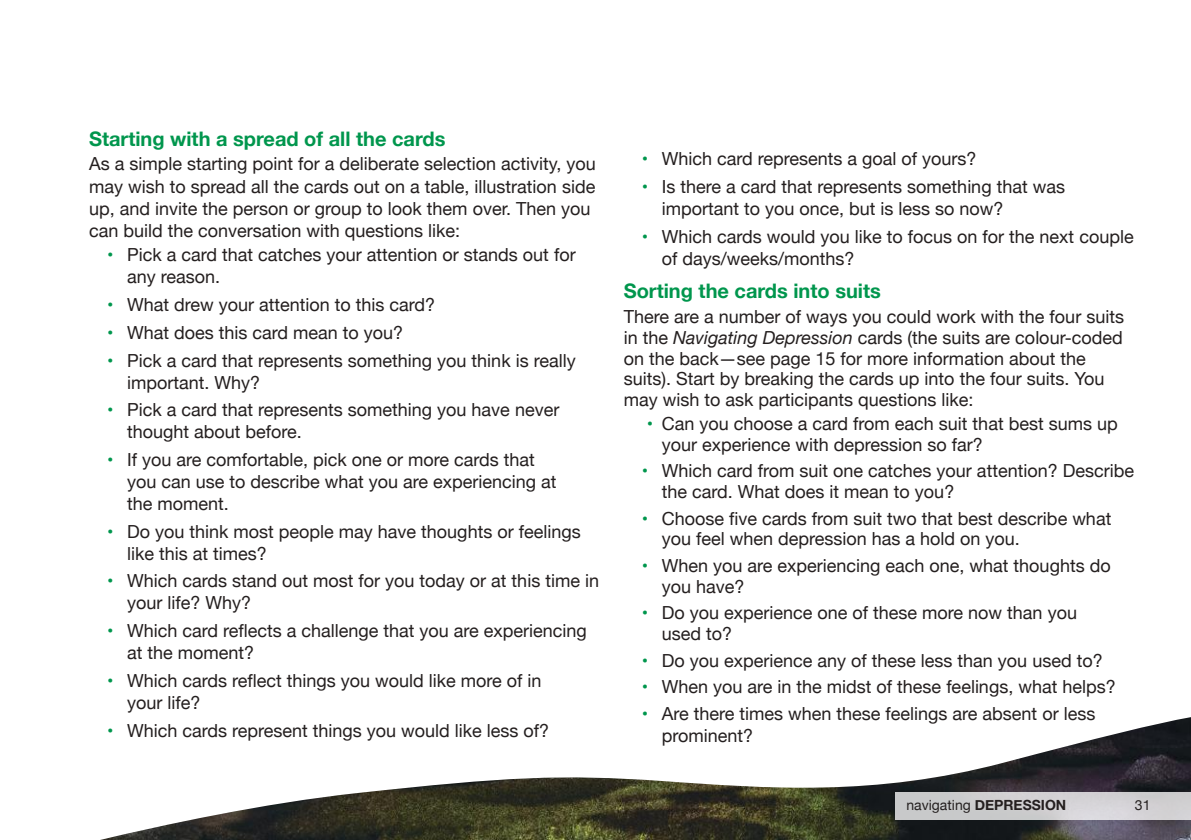
<style>
.page{position:relative;width:1191px;height:840px;background:#fff}
.page>*{position:absolute;margin:0;border:0;box-sizing:border-box;transform-origin:0 0}
.t1{font:700 20px "Helvetica Neue";color:#00964d}
.t2{font:18px/22px "Helvetica Neue";color:#241f1f}
.t3{font:14px "Helvetica Neue";color:#241f1f}
.s1{color:#00964d}
.s2{font-style:italic}
.s3{font-weight:700}
</style>
<div class="page">
<img style="left:104px;top:717px;width:1087px;height:122px">
<div style="left:895px;top:791px;width:296px;height:28px;background:#d0ced0"></div>
<p class="t1" style="left:89px;top:123px;width:358px">Starting with a spread of all the cards</p>
<p class="t2" style="left:89px;top:154px;width:508px">As a simple starting point for a deliberate selection activity, you may wish to spread all the cards out on a table, illustration side up, and invite the person or group to look them over. Then you can build the conversation with questions like:</p>
<p class="t2" style="left:127px;top:245px;width:450px;text-indent:-20px"><span class="s1">•</span> Pick a card that catches your attention or stands out for any reason.</p>
<p class="t2" style="left:107px;top:294px;width:330px"><span class="s1">•</span> What drew your attention to this card?</p>
<p class="t2" style="left:107px;top:322px;width:298px"><span class="s1">•</span> What does this card mean to you?</p>
<p class="t2" style="left:127px;top:350px;width:450px;text-indent:-20px"><span class="s1">•</span> Pick a card that represents something you think is really important. Why?</p>
<p class="t2" style="left:127px;top:399px;width:434px;text-indent:-20px"><span class="s1">•</span> Pick a card that represents something you have never thought about before.</p>
<p class="t2" style="left:127px;top:449px;width:431px;text-indent:-20px"><span class="s1">•</span> If you are comfortable, pick one or more cards that you can use to describe what you are experiencing at the moment.</p>
<p class="t2" style="left:127px;top:521px;width:455px;text-indent:-20px"><span class="s1">•</span> Do you think most people may have thoughts or feelings like this at times?</p>
<p class="t2" style="left:127px;top:570px;width:473px;text-indent:-20px"><span class="s1">•</span> Which cards stand out most for you today or at this time in your life? Why?</p>
<p class="t2" style="left:127px;top:620px;width:461px;text-indent:-20px"><span class="s1">•</span> Which card reflects a challenge that you are experiencing at the moment?</p>
<p class="t2" style="left:127px;top:670px;width:416px;text-indent:-20px"><span class="s1">•</span> Which cards reflect things you would like more of in your life?</p>
<p class="t2" style="left:107px;top:719px;width:444px"><span class="s1">•</span> Which cards represent things you would like less of?</p>
<p class="t2" style="left:642px;top:149px;width:336px"><span class="s1">•</span> Which card represents a goal of yours?</p>
<p class="t2" style="left:662px;top:176px;width:405px;text-indent:-20px"><span class="s1">•</span> Is there a card that represents something that was important to you once, but is less so now?</p>
<p class="t2" style="left:662px;top:226px;width:473px;text-indent:-20px"><span class="s1">•</span> Which cards would you like to focus on for the next couple of days/weeks/months?</p>
<p class="t1" style="left:624px;top:275px;width:259px">Sorting the cards into suits</p>
<p class="t2" style="left:624px;top:307px;width:502px;line-height:20.8px">There are a number of ways you could work with the four suits in the <span class="s2">Navigating Depression</span> cards (the suits are colour-coded on the back—see page 15 for more information about the suits). Start by breaking the cards up into the four suits. You may wish to ask participants questions like:</p>
<p class="t2" style="left:662px;top:414px;width:457px;line-height:20.8px;text-indent:-15px"><span class="s1">•</span> Can you choose a card from each suit that best sums up your experience with depression so far?</p>
<p class="t2" style="left:662px;top:461px;width:474px;line-height:20.8px;text-indent:-20px"><span class="s1">•</span> Which card from suit one catches your attention? Describe the card. What does it mean to you?</p>
<p class="t2" style="left:662px;top:508px;width:451px;line-height:20.8px;text-indent:-20px"><span class="s1">•</span> Choose five cards from suit two that best describe what you feel when depression has a hold on you.</p>
<p class="t2" style="left:662px;top:556px;width:450px;line-height:20.8px;text-indent:-20px"><span class="s1">•</span> When you are experiencing each one, what thoughts do you have?</p>
<p class="t2" style="left:662px;top:603px;width:417px;line-height:20.8px;text-indent:-20px"><span class="s1">•</span> Do you experience one of these more now than you used to?</p>
<p class="t2" style="left:642px;top:650px;width:462px"><span class="s1">•</span> Do you experience any of these less than you used to?</p>
<p class="t2" style="left:642px;top:676px;width:475px"><span class="s1">•</span> When you are in the midst of these feelings, what helps?</p>
<p class="t2" style="left:662px;top:702px;width:435px;text-indent:-20px"><span class="s1">•</span> Are there times when these feelings are absent or less prominent?</p>
<p class="t3" style="left:906px;top:794px;width:161px">navigating <span class="s3">DEPRESSION</span></p>
<p class="t3" style="left:1135px;top:794px;width:17px">31</p>
</div>
